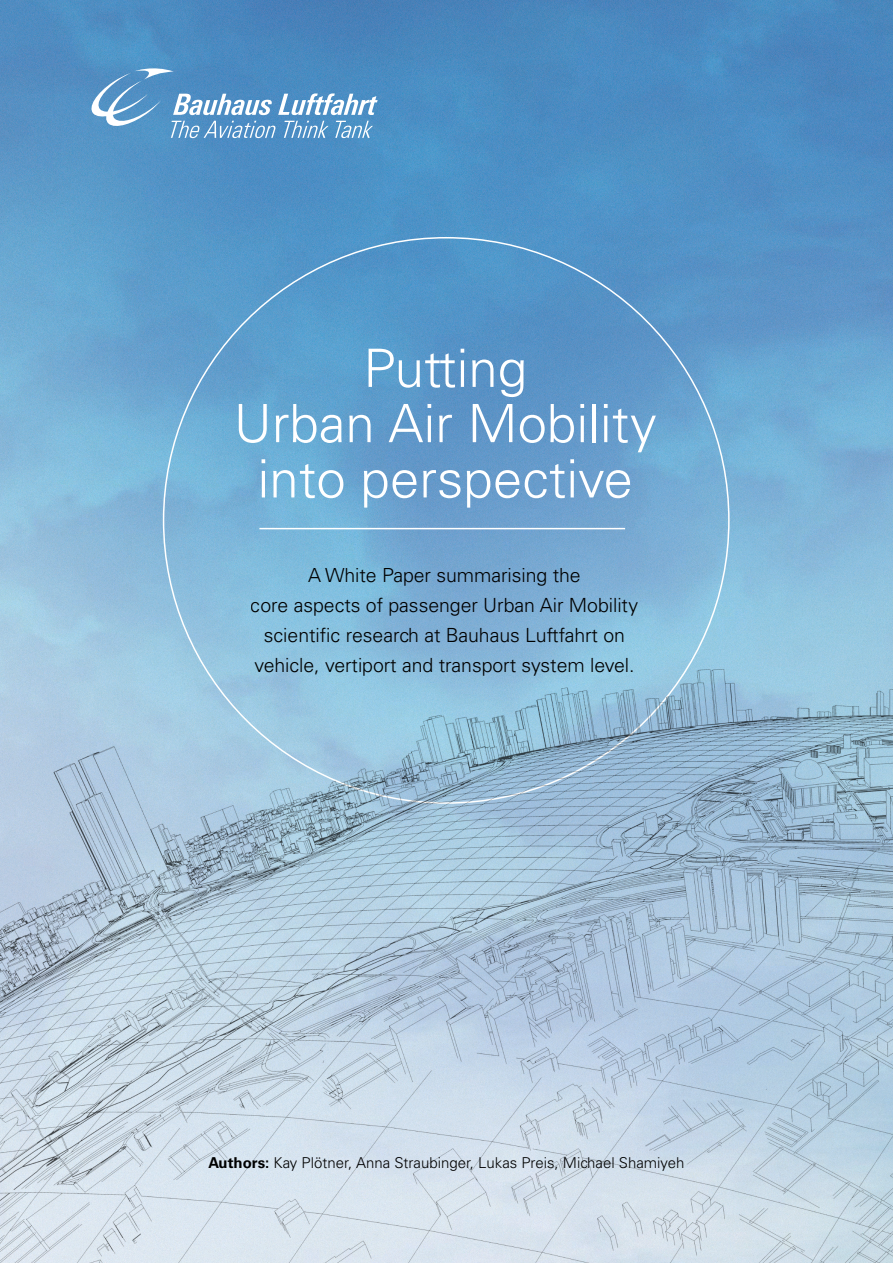
<style>
.page{position:relative;width:893px;height:1263px;background:#fff}
.page>*{position:absolute;margin:0;border:0;box-sizing:border-box;transform-origin:0 0}
.t1{font:300 52.95px/55.2px "Univers LT Std";color:#fff;text-align:center}
.t2{font:300 19.5px/30px "Univers LT Std";letter-spacing:-.005em;color:#000;text-align:center}
.t3{font:300 15px "Univers LT Std";color:#000}
.s1{font-weight:700}
</style>
<div class="page">
<img style="left:0;top:0;width:893px;height:195px">
<svg style="left:91px;top:68px;width:287px;height:70px;background:#6aa0cc"></svg>
<img style="left:0;top:195px;width:893px;height:1068px">
<p class="t1" style="left:234px;top:341px;width:425px">Putting<br>Urban Air Mobility into perspective</p>
<p class="t2" style="left:251px;top:560px;width:389px">A White Paper summarising the<br>core aspects of passenger Urban Air Mobility scientific research at Bauhaus Luftfahrt on vehicle, vertiport and transport system level.</p>
<p class="t3" style="left:209px;top:1153px;width:477px"><span class="s1">Authors:</span> Kay Plötner, Anna Straubinger, Lukas Preis, Michael Shamiyeh</p>
</div>
